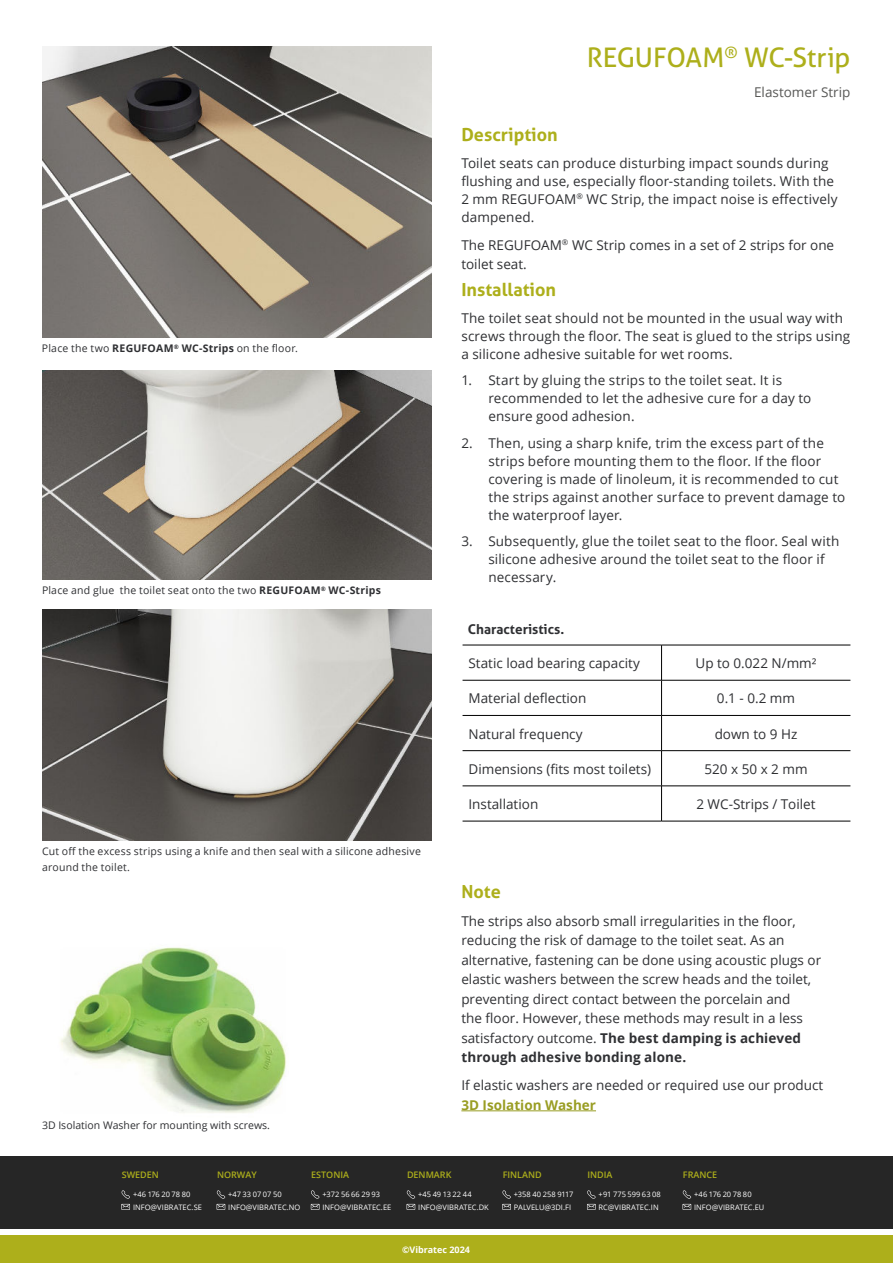
<style>
.page{position:relative;width:893px;height:1263px;background:#fff}
.page>*{position:absolute;margin:0;border:0;box-sizing:border-box;transform-origin:0 0}
.t1{font:27px "Aller";letter-spacing:-.01em;color:#adaf1b}
.t2{font:700 18px "Aller";color:#adaf1b}
.t3{font:13.5px/18px "Open Sans";letter-spacing:.005em;color:#2f3033}
.t4{font:700 13.5px "Open Sans";color:#999d23}
.t5{font:700 13.5px "Aller";color:#2f3033}
.t6{font:13.5px "Open Sans";color:#585856}
.t7{font:10.5px/16.5px "Open Sans";letter-spacing:.02em;color:#2f3033}
.t8{font:10.5px "Open Sans";color:#2f3033}
.t9{font:600 9px "Open Sans";color:#adaf1b}
.t10{font:700 9px "Open Sans";color:#fff}
.t11{font:7.5px/12.8px "Open Sans";color:#fff}
.s1{font-weight:700}
</style>
<div class="page">
<hr style="left:461px;top:1110px;width:135px;height:1px;background:#999d23">
<img style="left:60px;top:947px;width:226px;height:166px">
<hr style="left:463px;top:645px;width:199px;height:1px;background:#000">
<hr style="left:463px;top:680px;width:199px;height:1px;background:#000">
<hr style="left:463px;top:715px;width:199px;height:1px;background:#000">
<hr style="left:463px;top:750px;width:199px;height:1px;background:#000">
<hr style="left:463px;top:786px;width:199px;height:1px;background:#000">
<hr style="left:463px;top:821px;width:199px;height:1px;background:#000">
<hr style="left:662px;top:645px;width:188px;height:1px;background:#000">
<hr style="left:661px;top:645px;width:1px;height:35px;background:#000">
<hr style="left:662px;top:680px;width:188px;height:1px;background:#000">
<hr style="left:661px;top:680px;width:1px;height:35px;background:#000">
<hr style="left:662px;top:715px;width:188px;height:1px;background:#000">
<hr style="left:661px;top:716px;width:1px;height:34px;background:#000">
<hr style="left:662px;top:750px;width:188px;height:1px;background:#000">
<hr style="left:661px;top:751px;width:1px;height:35px;background:#000">
<hr style="left:662px;top:786px;width:188px;height:1px;background:#000">
<hr style="left:661px;top:786px;width:1px;height:35px;background:#000">
<hr style="left:662px;top:821px;width:188px;height:1px;background:#000">
<img style="left:43px;top:370px;width:389px;height:210px">
<img style="left:43px;top:47px;width:389px;height:290px">
<img style="left:43px;top:610px;width:389px;height:231px">
<div style="left:0;top:1156px;width:893px;height:73px;background:#262626"></div>
<svg style="left:121px;top:1190px;width:9px;height:20px"></svg>
<svg style="left:217px;top:1190px;width:8px;height:20px"></svg>
<svg style="left:407px;top:1190px;width:8px;height:20px"></svg>
<svg style="left:502px;top:1190px;width:9px;height:20px"></svg>
<svg style="left:587px;top:1190px;width:9px;height:20px"></svg>
<svg style="left:682px;top:1190px;width:9px;height:20px"></svg>
<svg style="left:311px;top:1190px;width:8px;height:20px"></svg>
<div style="left:0;top:1235px;width:893px;height:28px;background:#adaf1b"></div>
<p class="t7" style="left:42px;top:340px;width:257px">Place the two <span class="s1">REGUFOAM</span><sup>®</sup> <span class="s1">WC-Strips</span> on the floor.</p>
<p class="t7" style="left:42px;top:582px;width:340px">Place and glue the toilet seat onto the two <span class="s1">REGUFOAM</span><sup>®</sup> <span class="s1">WC-Strips</span></p>
<p class="t7" style="left:42px;top:842px;width:380px">Cut off the excess strips using a knife and then seal with a silicone adhesive around the toilet.</p>
<p class="t8" style="left:42px;top:1118px;width:230px">3D Isolation Washer for mounting with screws.</p>
<h1 class="t1" style="left:587px;top:47px;width:265px">REGUFOAM<sup>®</sup> WC-Strip</h1>
<p class="t6" style="left:754px;top:87px;width:98px">Elastomer Strip</p>
<h2 class="t2" style="left:461px;top:128px;width:98px">Description</h2>
<p class="t3" style="left:461px;top:155px;width:378px">Toilet seats can produce disturbing impact sounds during flushing and use, especially floor-standing toilets. With the 2 mm REGUFOAM<sup>®</sup> WC Strip, the impact noise is effectively dampened.</p>
<p class="t3" style="left:461px;top:234px;width:374px;line-height:19.5px">The REGUFOAM<sup>®</sup> WC Strip comes in a set of 2 strips for one toilet seat.</p>
<h2 class="t2" style="left:461px;top:283px;width:96px">Installation</h2>
<p class="t3" style="left:461px;top:308px;width:390px">The toilet seat should not be mounted in the usual way with screws through the floor. The seat is glued to the strips using a silicone adhesive suitable for wet rooms.</p>
<p class="t3" style="left:488px;top:371px;width:324px;text-indent:-27px">1. Start by gluing the strips to the toilet seat. It is recommended to let the adhesive cure for a day to ensure good adhesion.</p>
<p class="t3" style="left:488px;top:433px;width:358px;text-indent:-27px">2. Then, using a sharp knife, trim the excess part of the strips before mounting them to the floor. If the floor covering is made of linoleum, it is recommended to cut the strips against another surface to prevent damage to the waterproof layer.</p>
<p class="t3" style="left:488px;top:532px;width:352px;text-indent:-27px">3. Subsequently, glue the toilet seat to the floor. Seal with silicone adhesive around the toilet seat to the floor if necessary.</p>
<p class="t5" style="left:468px;top:624px;width:98px">Characteristics.</p>
<p class="t3" style="left:469px;top:654px;width:173px">Static load bearing capacity</p>
<p class="t3" style="left:695px;top:654px;width:122px">Up to 0.022 N/mm²</p>
<p class="t3" style="left:469px;top:689px;width:119px">Material deflection</p>
<p class="t3" style="left:717px;top:689px;width:80px">0.1 - 0.2 mm</p>
<p class="t3" style="left:469px;top:724px;width:115px">Natural frequency</p>
<p class="t3" style="left:715px;top:724px;width:84px">down to 9 Hz</p>
<p class="t3" style="left:469px;top:759px;width:184px">Dimensions (fits most toilets)</p>
<p class="t3" style="left:704px;top:759px;width:105px">520 x 50 x 2 mm</p>
<p class="t3" style="left:469px;top:795px;width:71px">Installation</p>
<p class="t3" style="left:696px;top:795px;width:121px">2 WC-Strips / Toilet</p>
<h2 class="t2" style="left:461px;top:884px;width:41px">Note</h2>
<p class="t3" style="left:461px;top:911px;width:361px;line-height:19.5px">The strips also absorb small irregularities in the floor, reducing the risk of damage to the toilet seat. As an alternative, fastening can be done using acoustic plugs or elastic washers between the screw heads and the toilet, preventing direct contact between the porcelain and<br>the floor. However, these methods may result in a less satisfactory outcome. <span class="s1">The best damping is achieved through adhesive bonding alone.</span></p>
<p class="t3" style="left:461px;top:1076px;width:363px">If elastic washers are needed or required use our product</p>
<p class="t4" style="left:461px;top:1099px;width:136px">3D Isolation Washer</p>
<p class="t9" style="left:122px;top:1170px;width:39px">SWEDEN</p>
<p class="t11" style="left:133px;top:1189px;width:70px">+46 176 20 78 80<br>INFO@VIBRATEC.SE</p>
<p class="t9" style="left:217px;top:1170px;width:41px">NORWAY</p>
<p class="t11" style="left:228px;top:1189px;width:74px">+47 33 07 07 50<br>INFO@VIBRATEC.NO</p>
<p class="t9" style="left:311px;top:1170px;width:39px">ESTONIA</p>
<p class="t11" style="left:322px;top:1189px;width:70px">+372 56 66 29 93<br>INFO@VIBRATEC.EE</p>
<p class="t9" style="left:407px;top:1170px;width:46px">DENMARK</p>
<p class="t11" style="left:418px;top:1189px;width:72px">+45 49 13 22 44<br>INFO@VIBRATEC.DK</p>
<p class="t10" style="left:402px;top:1245px;width:70px">©Vibratec 2024</p>
<p class="t9" style="left:503px;top:1170px;width:41px">FINLAND</p>
<p class="t11" style="left:514px;top:1189px;width:61px">+358 40 258 9117<br>PALVELU@3DI.FI</p>
<p class="t9" style="left:587px;top:1170px;width:27px">INDIA</p>
<p class="t11" style="left:599px;top:1189px;width:64px">+91 775 599 63 08<br>RC@VIBRATEC.IN</p>
<p class="t9" style="left:683px;top:1170px;width:36px">FRANCE</p>
<p class="t11" style="left:694px;top:1189px;width:72px">+46 176 20 78 80<br>INFO@VIBRATEC.EU</p>
</div>
